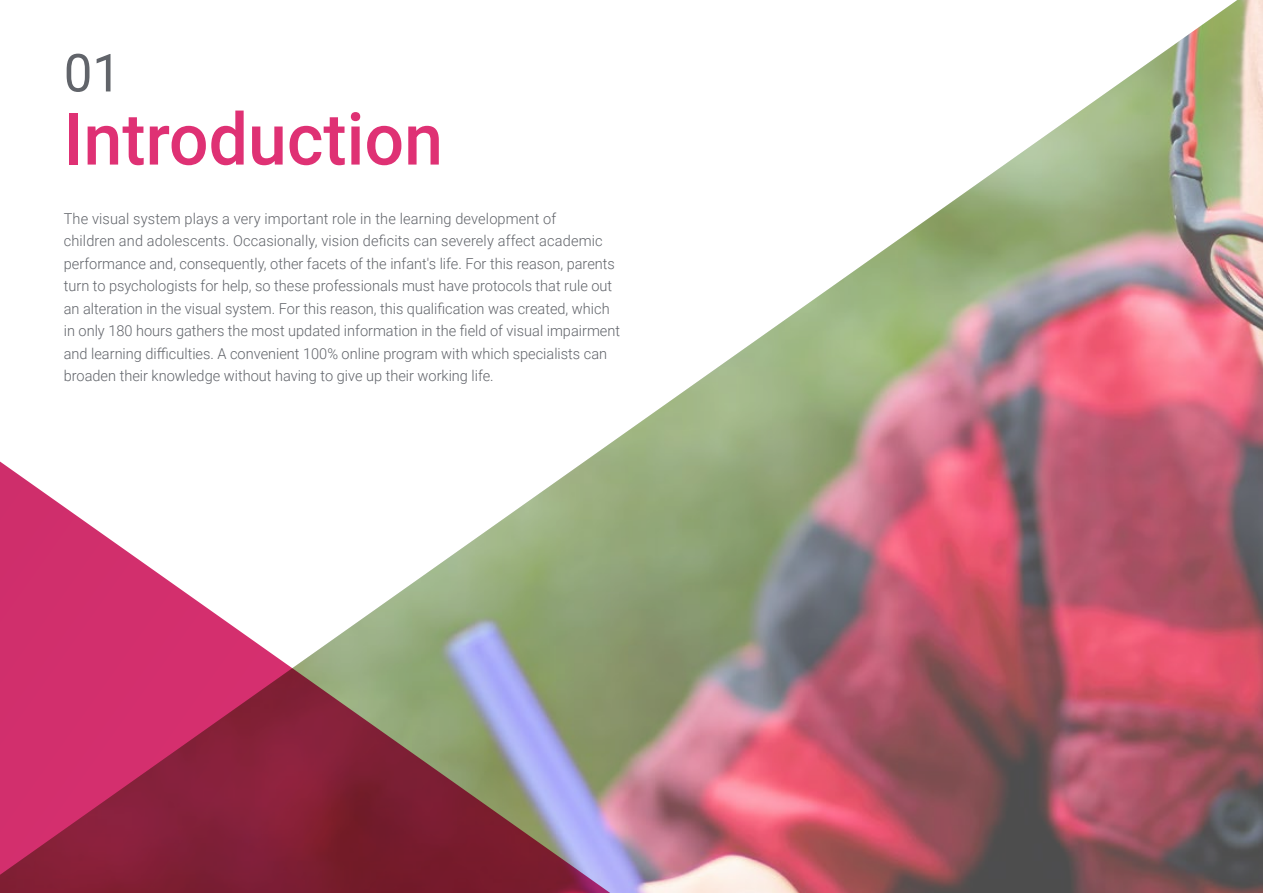
<style>
.page{position:relative;width:1263px;height:893px;background:#fff}
.page>*{position:absolute;margin:0;border:0;box-sizing:border-box;transform-origin:0 0}
.t1{font:500 72px "Roboto";color:#df3174}
.t2{font:52.5px "Roboto";color:#61646a}
.t3{font:300 15px/22.5px "Roboto";color:#61646a}
</style>
<div class="page">
<img style="left:607px;top:0;width:656px;height:893px">
<svg style="left:0;top:446px;width:640px;height:447px"></svg>
<h2 class="t2" style="left:64px;top:36px;width:59px">01</h2>
<h1 class="t1" style="left:64px;top:89px;width:381px">Introduction</h1>
<p class="t3" style="left:64px;top:207px;width:558px">The visual system plays a very important role in the learning development of<br>children and adolescents. Occasionally, vision deficits can severely affect academic performance and, consequently, other facets of the infant's life. For this reason, parents turn to psychologists for help, so these professionals must have protocols that rule out an alteration in the visual system. For this reason, this qualification was created, which in only 180 hours gathers the most updated information in the field of visual impairment and learning difficulties. A convenient 100% online program with which specialists can broaden their knowledge without having to give up their working life.</p>
</div>
